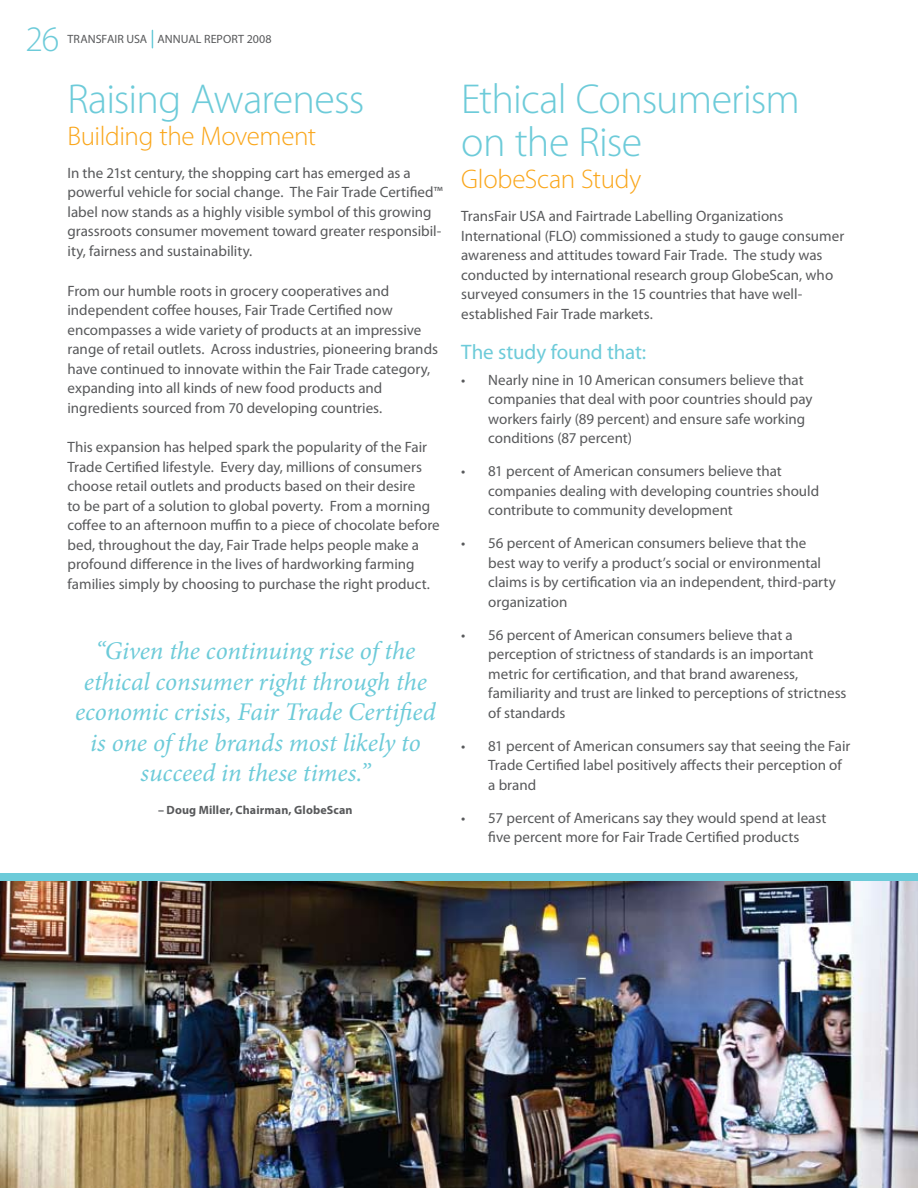
<style>
.page{position:relative;width:918px;height:1188px;background:#fff}
.page>*{position:absolute;margin:0;border:0;box-sizing:border-box;transform-origin:0 0}
.t1{font:300 42px/43.5px "Myriad Pro";letter-spacing:-.02em;color:#6dcbd9}
.t2{font:300 36px "Myriad Pro";color:#6dcbd9}
.t3{font:300 27px "Myriad Pro";letter-spacing:-.015em;color:#faa61a}
.t4{font:italic 25.5px/30.6px "Minion Pro";letter-spacing:-.005em;color:#6dcbd9;text-align:center}
.t5{font:21px "Myriad Pro";letter-spacing:-.005em;color:#6dcbd9}
.t6{font:15px/19.5px "Myriad Pro";color:#58595b}
.t7{font:700 12px "Myriad Pro";letter-spacing:.01em;color:#58595b}
.t8{font:12px "Myriad Pro";letter-spacing:.005em;color:#58595b}
</style>
<div class="page">
<img style="left:0;top:881px;width:918px;height:307px">
<div style="left:0;top:873px;width:918px;height:8px;background:#6dcbd9"></div>
<svg style="left:152px;top:30px;width:1px;height:18px"></svg>
<h2 class="t2" style="left:26px;top:20px;width:35px">26</h2>
<p class="t8" style="left:67px;top:33px;width:14px">Trans</p>
<p class="t8" style="left:102px;top:33px;width:72px">Fair USA Annual</p>
<p class="t8" style="left:204px;top:33px;width:15px">Report</p>
<p class="t8" style="left:247px;top:33px;width:27px">2008</p>
<h1 class="t1" style="left:68px;top:77px;width:299px">Raising Awareness</h1>
<h3 class="t3" style="left:68px;top:121px;width:250px">Building the Movement</h3>
<p class="t6" style="left:68px;top:163px;width:377px">In the 21st century, the shopping cart has emerged as a powerful vehicle for social change. The Fair Trade Certified™ label now stands as a highly visible symbol of this growing grassroots consumer movement toward greater responsibil&shy;ity, fairness and sustainability.</p>
<p class="t6" style="left:68px;top:281px;width:372px">From our humble roots in grocery cooperatives and independent coffee houses, Fair Trade Certified now encompasses a wide variety of products at an impressive range of retail outlets. Across industries, pioneering brands have continued to innovate within the Fair Trade category, expanding into all kinds of new food products and ingredients sourced from 70 developing countries.</p>
<p class="t6" style="left:68px;top:438px;width:374px">This expansion has helped spark the popularity of the Fair Trade Certified lifestyle. Every day, millions of consumers choose retail outlets and products based on their desire<br>to be part of a solution to global poverty. From a morning coffee to an afternoon muffin to a piece of chocolate before bed, throughout the day, Fair Trade helps people make a profound difference in the lives of hardworking farming families simply by choosing to purchase the right product.</p>
<h3 class="t4" style="left:75px;top:636px;width:362px">“Given the continuing rise of the ethical consumer right through the economic crisis, Fair Trade Certified is one of the brands most likely to succeed in these times.”</h3>
<p class="t7" style="left:158px;top:803px;width:196px">– Doug Miller, Chairman, GlobeScan</p>
<h1 class="t1" style="left:461px;top:77px;width:340px">Ethical Consumerism on the Rise</h1>
<h3 class="t3" style="left:461px;top:165px;width:182px">GlobeScan Study</h3>
<p class="t6" style="left:461px;top:207px;width:384px">TransFair USA and Fairtrade Labelling Organizations International (FLO) commissioned a study to gauge consumer awareness and attitudes toward Fair Trade. The study was conducted by international research group GlobeScan, who surveyed consumers in the 15 countries that have well&shy;established Fair Trade markets.</p>
<h3 class="t5" style="left:461px;top:340px;width:187px">The study found that:</h3>
<p class="t6" style="left:488px;top:370px;width:326px;text-indent:-27px">• Nearly nine in 10 American consumers believe that companies that deal with poor countries should pay workers fairly (89 percent) and ensure safe working conditions (87 percent)</p>
<p class="t6" style="left:488px;top:462px;width:333px;text-indent:-27px">• 81 percent of American consumers believe that companies dealing with developing countries should contribute to community development</p>
<p class="t6" style="left:488px;top:534px;width:349px;text-indent:-27px">• 56 percent of American consumers believe that the best way to verify a product’s social or environmental claims is by certification via an independent, third-party organization</p>
<p class="t6" style="left:488px;top:625px;width:360px;text-indent:-27px">• 56 percent of American consumers believe that a perception of strictness of standards is an important metric for certification, and that brand awareness, familiarity and trust are linked to perceptions of strictness of standards</p>
<p class="t6" style="left:488px;top:736px;width:364px;text-indent:-27px">• 81 percent of American consumers say that seeing the Fair<br>Trade Certified label positively affects their perception of a brand</p>
<p class="t6" style="left:461px;top:808px;width:367px;text-align:center">• 57 percent of Americans say they would spend at least five percent more for Fair Trade Certified products</p>
</div>
